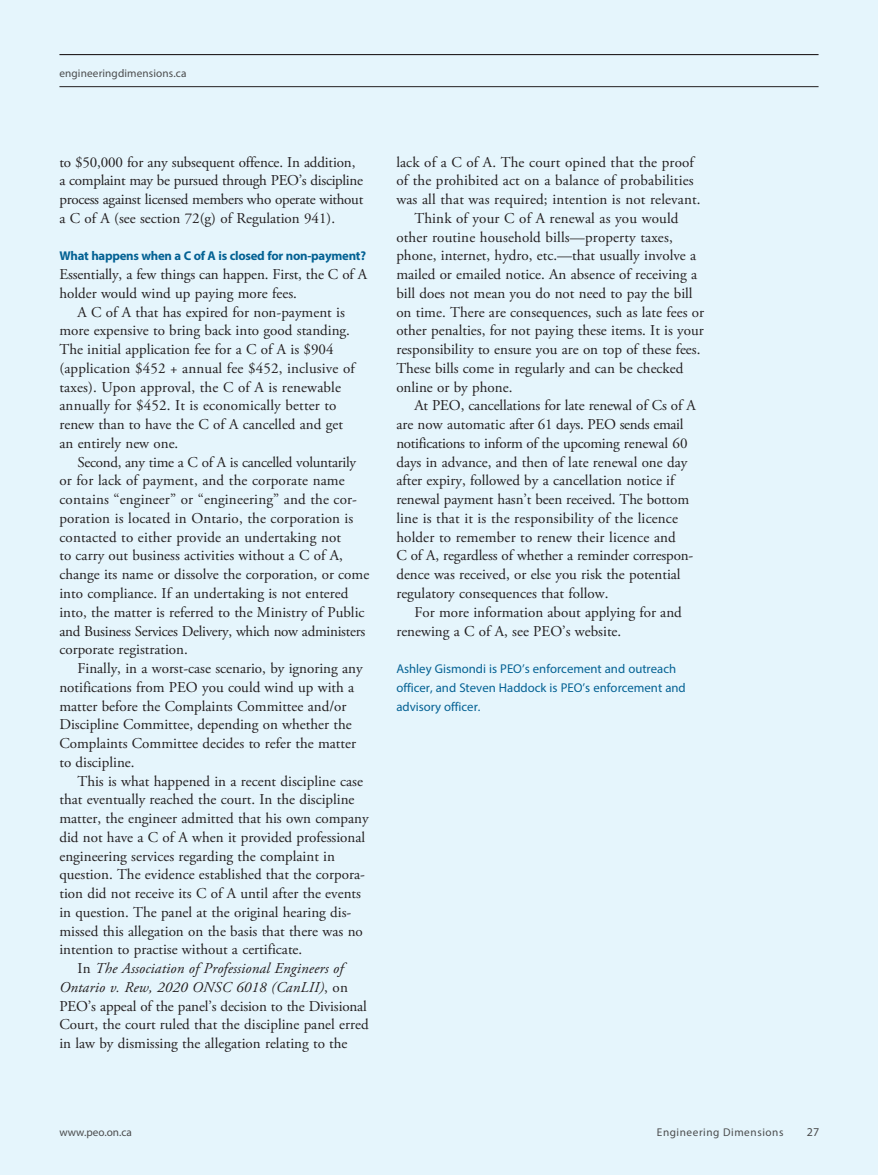
<style>
.page{position:relative;width:878px;height:1175px;background:#fff}
.page>*{position:absolute;margin:0;border:0;box-sizing:border-box;transform-origin:0 0}
.Body_Gar{font:15px/18.8px "Adobe Garamond Pro";color:#231f20}
.Body_Gar-2{font:15px/18.8px "Adobe Garamond Pro";letter-spacing:-.02em;color:#231f20}
.Body_Gar_No_Indent{font:15px/18.8px "Adobe Garamond Pro";letter-spacing:-.01em;color:#231f20}
.Bio_2022{font:12.75px/18.8px "Myriad Pro";color:#046294}
.Subhead__4a_2022{font:700 12.75px "Myriad Pro";letter-spacing:-.02em;color:#046294}
.t1{font:12px "Myriad Pro";color:#4b4c4d}
.t2{font:11.25px "Myriad Pro";letter-spacing:.015em;color:#4b4c4d}
.t3{font:11.25px "Myriad Pro";letter-spacing:.05em;color:#4b4c4d}
.s1{font-style:italic}
</style>
<div class="page">
<div style="left:0;top:0;width:878px;height:1174px;background:#e5f5fc"></div>
<hr style="left:59px;top:54px;width:759px;height:1px;background:#231f20">
<hr style="left:59px;top:86px;width:759px;height:1px;background:#231f20">
<p class="t2" style="left:59px;top:67px;width:129px">engineeringdimensions.ca</p>
<p class="Body_Gar-2" style="left:59px;top:153px;width:305px">to $50,000 for any subsequent offence. In addition, a complaint may be pursued through PEO’s discipline process against licensed members who operate without a C of A (see section 72(g) of Regulation 941).</p>
<p class="Subhead__4a_2022" style="left:59px;top:248px;width:308px">What happens when a C of A is closed for non-payment?</p>
<p class="Body_Gar_No_Indent" style="left:59px;top:265px;width:309px">Essentially, a few things can happen. First, the C of A holder would wind up paying more fees.</p>
<p class="Body_Gar" style="left:59px;top:303px;width:297px;text-indent:18px">A C of A that has expired for non-payment is more expensive to bring back into good standing.<br>The initial application fee for a C of A is $904 (application $452 + annual fee $452, inclusive of taxes). Upon approval, the C of A is renewable annually for $452. It is economically better to renew than to have the C of A cancelled and get an entirely new one.</p>
<p class="Body_Gar" style="left:59px;top:453px;width:311px;text-indent:18px">Second, any time a C of A is cancelled voluntarily or for lack of payment, and the corporate name contains “engineer” or “engineering” and the cor&shy;poration is located in Ontario, the corporation is contacted to either provide an undertaking not<br>to carry out business activities without a C of A, change its name or dissolve the corporation, or come into compliance. If an undertaking is not entered into, the matter is referred to the Ministry of Public and Business Services Delivery, which now administers corporate registration.</p>
<p class="Body_Gar" style="left:59px;top:659px;width:305px;text-indent:18px">Finally, in a worst-case scenario, by ignoring any notifications from PEO you could wind up with a matter before the Complaints Committee and/or Discipline Committee, depending on whether the Complaints Committee decides to refer the matter to discipline.</p>
<p class="Body_Gar" style="left:59px;top:772px;width:311px;text-indent:18px">This is what happened in a recent discipline case that eventually reached the court. In the discipline matter, the engineer admitted that his own company did not have a C of A when it provided professional engineering services regarding the complaint in question. The evidence established that the corpora&shy;tion did not receive its C of A until after the events in question. The panel at the original hearing dis&shy;missed this allegation on the basis that there was no intention to practise without a certificate.</p>
<p class="Body_Gar" style="left:59px;top:959px;width:311px;text-indent:18px">In <span class="s1">The Association of Professional Engineers of Ontario v. Rew, 2020 ONSC 6018 (CanLII)</span>, on PEO’s appeal of the panel’s decision to the Divisional Court, the court ruled that the discipline panel erred in law by dismissing the allegation relating to the</p>
<p class="Body_Gar" style="left:396px;top:153px;width:306px">lack of a C of A. The court opined that the proof of the prohibited act on a balance of probabilities was all that was required; intention is not relevant.</p>
<p class="Body_Gar" style="left:396px;top:209px;width:309px;text-indent:18px">Think of your C of A renewal as you would other routine household bills—property taxes, phone, internet, hydro, etc.—that usually involve a mailed or emailed notice. An absence of receiving a bill does not mean you do not need to pay the bill on time. There are consequences, such as late fees or other penalties, for not paying these items. It is your responsibility to ensure you are on top of these fees.<br>These bills come in regularly and can be checked online or by phone.</p>
<p class="Body_Gar" style="left:396px;top:397px;width:301px;text-indent:18px">At PEO, cancellations for late renewal of Cs of A are now automatic after 61 days. PEO sends email notifications to inform of the upcoming renewal 60 days in advance, and then of late renewal one day after expiry, followed by a cancellation notice if renewal payment hasn’t been received. The bottom line is that it is the responsibility of the licence holder to remember to renew their licence and<br>C of A, regardless of whether a reminder correspon&shy;dence was received, or else you risk the potential regulatory consequences that follow.</p>
<p class="Body_Gar" style="left:396px;top:603px;width:287px;text-indent:18px">For more information about applying for and renewing a C of A, see PEO’s website.</p>
<p class="Bio_2022" style="left:396px;top:659px;width:291px">Ashley Gismondi is PEO’s enforcement and outreach officer, and Steven Haddock is PEO’s enforcement and advisory officer.</p>
<p class="t2" style="left:59px;top:1125px;width:74px">www.peo.on.ca</p>
<p class="t3" style="left:657px;top:1125px;width:128px">Engineering Dimensions</p>
<p class="t1" style="left:807px;top:1124px;width:14px">27</p>
</div>
